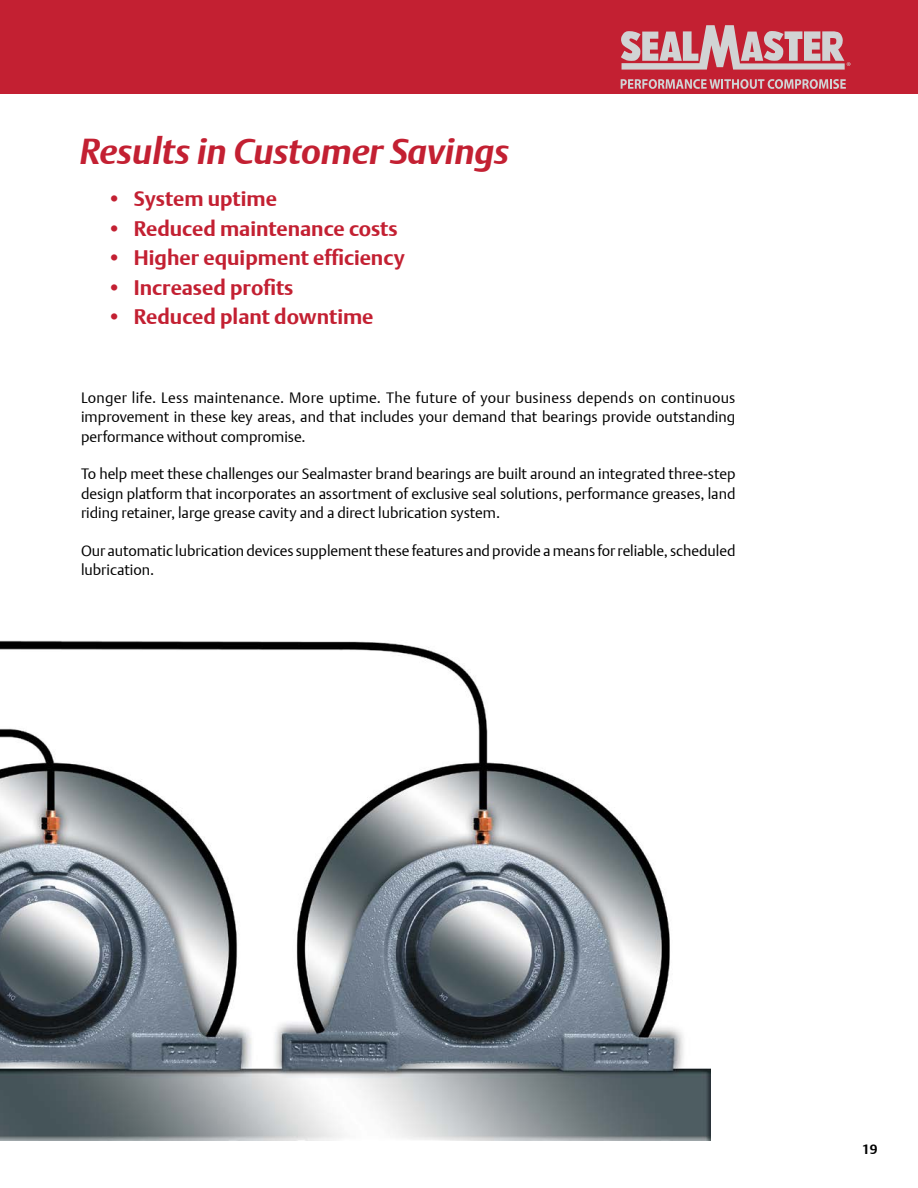
<style>
.page{position:relative;width:918px;height:1188px;background:#fff}
.page>*{position:absolute;margin:0;border:0;box-sizing:border-box;transform-origin:0 0}
.t1{font:italic 700 36px "DTL Argo T";letter-spacing:-.005em;color:#c32032}
.t2{font:700 21px "DTL Argo T";color:#c32032}
.t3{font:300 15px/19.5px "DTL Argo T";color:#000;text-align:justify}
.t4{font:700 13.5px "DTL Argo T";color:#000}
</style>
<div class="page">
<div style="left:0;top:0;width:918px;height:94px;background:#c32032"></div>
<svg style="left:621px;top:25px;width:229px;height:45px"></svg>
<svg style="left:621px;top:79px;width:225px;height:10px"></svg>
<img style="left:0;top:640px;width:710px;height:501px">
<h1 class="t1" style="left:80px;top:130px;width:431px">Results in Customer Savings</h1>
<h2 class="t2" style="left:107px;top:187px;width:172px">• System uptime</h2>
<h2 class="t2" style="left:107px;top:216px;width:292px">• Reduced maintenance costs</h2>
<h2 class="t2" style="left:107px;top:245px;width:300px">• Higher equipment efficiency</h2>
<h2 class="t2" style="left:107px;top:275px;width:188px">• Increased profits</h2>
<h2 class="t2" style="left:107px;top:304px;width:268px">• Reduced plant downtime</h2>
<p class="t3" style="left:81px;top:387px;width:656px">Longer life. Less maintenance. More uptime. The future of your business depends on continuous improvement in these key areas, and that includes your demand that bearings provide outstanding performance without compromise.</p>
<p class="t3" style="left:81px;top:464px;width:656px">To help meet these challenges our Sealmaster brand bearings are built around an integrated three-step design platform that incorporates an assortment of exclusive seal solutions, performance greases, land riding retainer, large grease cavity and a direct lubrication system.</p>
<p class="t3" style="left:81px;top:540px;width:656px">Our automatic lubrication devices supplement these features and provide a means for reliable, scheduled lubrication.</p>
<p class="t4" style="left:862px;top:1141px;width:17px">19</p>
</div>
